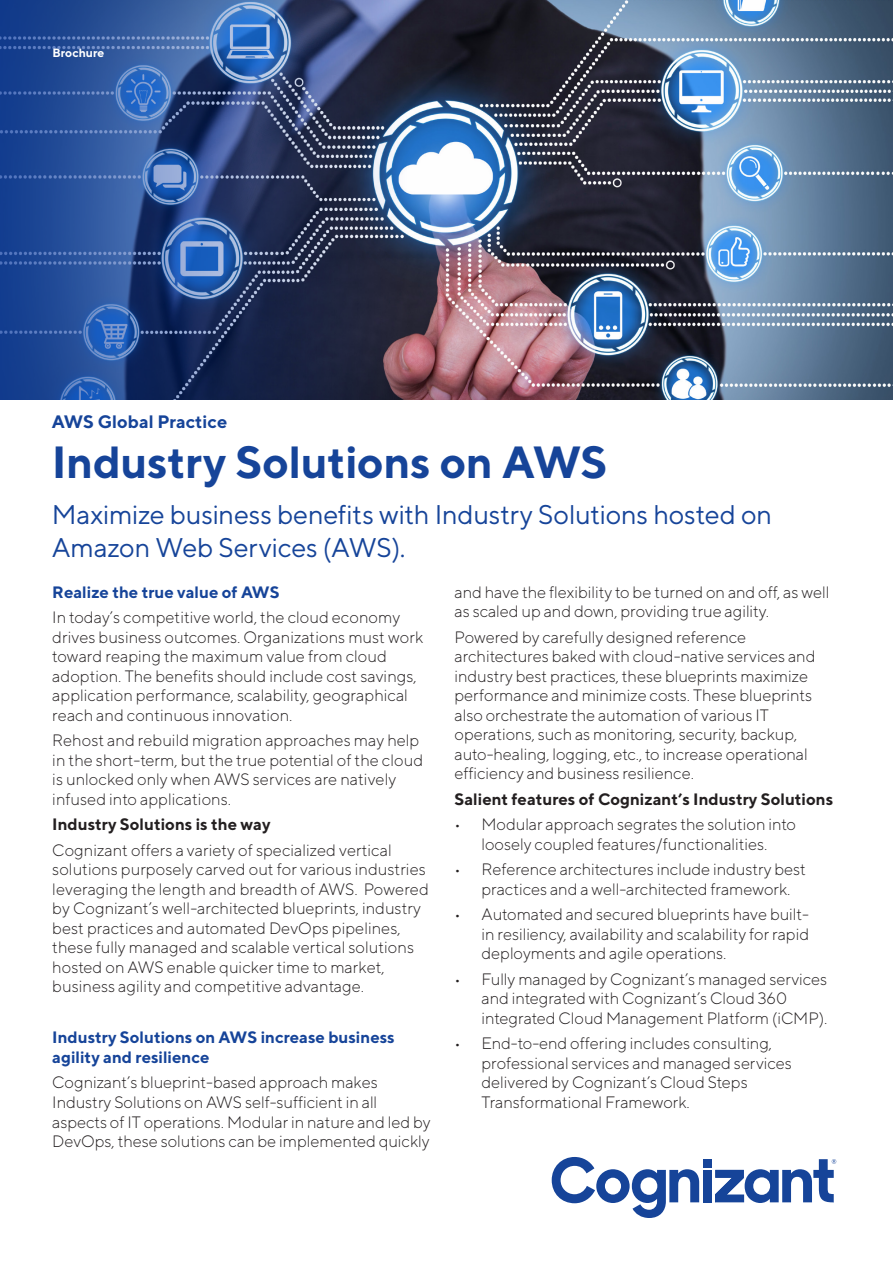
<style>
.page{position:relative;width:893px;height:1263px;background:#fff}
.page>*{position:absolute;margin:0;border:0;box-sizing:border-box;transform-origin:0 0}
.t1{font:700 45px "TT Norms";letter-spacing:-.005em;color:#164499}
.t2{font:27px/33px "TT Norms";letter-spacing:-.01em;color:#164499}
.t3{font:700 18px "TT Norms";color:#164499}
.t4{font:300 16.5px/19.5px "TT Norms";letter-spacing:-.005em;color:#231f20}
.t5{font:700 16.5px/19.5px "TT Norms";color:#164499}
.t6{font:700 16.5px "TT Norms";color:#231f20}
.t7{font:700 12px "TT Norms";color:#fff}
</style>
<div class="page">
<img style="left:0;top:0;width:893px;height:399px">
<div style="left:703px;top:1159px;width:9px;height:8px;background:#164499"></div>
<div style="left:703px;top:1170px;width:9px;height:32px;background:#164499"></div>
<svg style="left:552px;top:1157px;width:147px;height:61px"></svg>
<svg style="left:715px;top:1159px;width:121px;height:44px"></svg>
<p class="t7" style="left:52px;top:45px;width:53px">Brochure</p>
<p class="t3" style="left:52px;top:410px;width:177px">AWS Global Practice</p>
<h1 class="t1" style="left:52px;top:434px;width:557px">Industry Solutions on AWS</h1>
<h2 class="t2" style="left:52px;top:498px;width:722px">Maximize business benefits with Industry Solutions hosted on<br>Amazon Web Services (AWS).</h2>
<p class="t5" style="left:52px;top:582px;width:229px">Realize the true value of AWS</p>
<p class="t4" style="left:52px;top:607px;width:372px">In today’s competitive world, the cloud economy drives business outcomes. Organizations must work toward reaping the maximum value from cloud adoption. The benefits should include cost savings, application performance, scalability, geographical reach and continuous innovation.</p>
<p class="t4" style="left:52px;top:730px;width:372px">Rehost and rebuild migration approaches may help in the short-term, but the true potential of the cloud is unlocked only when AWS services are natively infused into applications.</p>
<p class="t6" style="left:52px;top:814px;width:220px">Industry Solutions is the way</p>
<p class="t4" style="left:52px;top:840px;width:378px">Cognizant offers a variety of specialized vertical solutions purposely carved out for various industries leveraging the length and breadth of AWS. Powered by Cognizant’s well-architected blueprints, industry best practices and automated DevOps pipelines, these fully managed and scalable vertical solutions hosted on AWS enable quicker time to market, business agility and competitive advantage.</p>
<p class="t5" style="left:52px;top:1027px;width:344px">Industry Solutions on AWS increase business agility and resilience</p>
<p class="t4" style="left:52px;top:1072px;width:380px">Cognizant’s blueprint-based approach makes Industry Solutions on AWS self-sufficient in all aspects of IT operations. Modular in nature and led by DevOps, these solutions can be implemented quickly</p>
<p class="t4" style="left:454px;top:582px;width:376px">and have the flexibility to be turned on and off, as well as scaled up and down, providing true agility.</p>
<p class="t4" style="left:454px;top:627px;width:362px">Powered by carefully designed reference architectures baked with cloud-native services and industry best practices, these blueprints maximize performance and minimize costs. These blueprints also orchestrate the automation of various IT operations, such as monitoring, security, backup, auto-healing, logging, etc., to increase operational efficiency and business resilience.</p>
<p class="t6" style="left:454px;top:789px;width:380px">Salient features of Cognizant’s Industry Solutions</p>
<p class="t4" style="left:454px;top:814px;width:343px;text-align:center">• Modular approach segrates the solution into loosely coupled features/functionalities.</p>
<p class="t4" style="left:481px;top:859px;width:326px;text-indent:-27px">• Reference architectures include industry best practices and a well-architected framework.</p>
<p class="t4" style="left:481px;top:904px;width:329px;text-align:justify;text-indent:-27px">• Automated and secured blueprints have built&shy;in resiliency, availability and scalability for rapid deployments and agile operations.</p>
<p class="t4" style="left:481px;top:969px;width:347px;text-indent:-27px">• Fully managed by Cognizant’s managed services and integrated with Cognizant’s Cloud 360 integrated Cloud Management Platform (iCMP).</p>
<p class="t4" style="left:481px;top:1033px;width:312px;text-indent:-27px">• End-to-end offering includes consulting, professional services and managed services delivered by Cognizant’s Cloud Steps Transformational Framework.</p>
</div>
